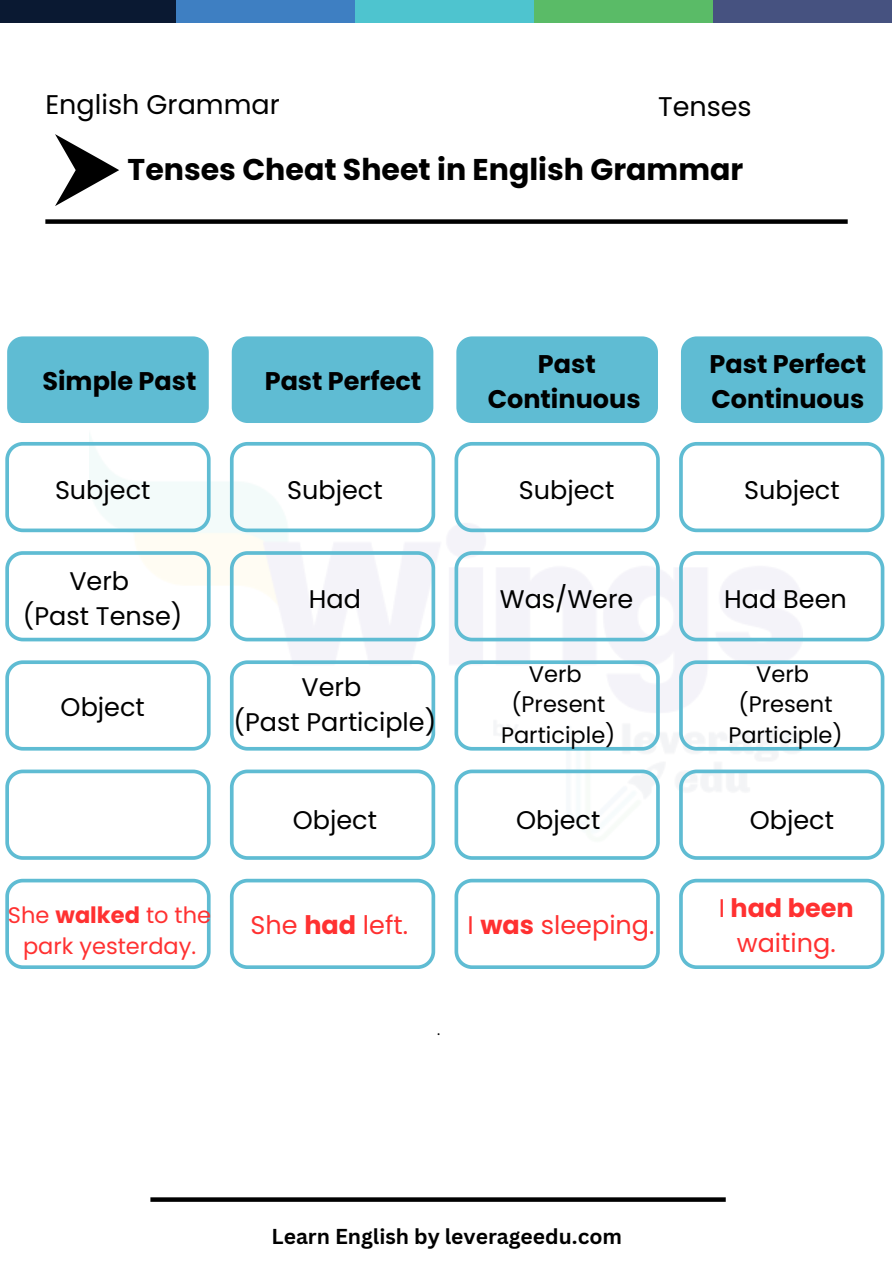
<style>
.page{position:relative;width:894px;height:1264px;background:#fff}
.page>*{position:absolute;margin:0;border:0;box-sizing:border-box;transform-origin:0 0}
.t1{font:700 30px "Poppins";color:#000}
.t2{font:27px "Poppins";color:#000}
.t3{font:25.5px/34.8px "Poppins";color:#000;text-align:center}
.t4{font:700 25.5px/34.8px "Poppins";color:#000;text-align:center}
.t5{font:25.5px/34.8px "Poppins";color:#ff3131;text-align:center}
.t6{font:22.5px/30.3px "Poppins";color:#000;text-align:center}
.t7{font:22.5px/30.3px "Poppins";color:#ff3131;text-align:center}
.t8{font:700 21px "Canva Sans";color:#000}
.t9{font:15px "Poppins";color:#000}
.s1{font-weight:700}
</style>
<div class="page">
<div style="left:0;top:0;width:176px;height:22px;background:#0a1932"></div>
<div style="left:176px;top:0;width:179px;height:22px;background:#3e7fc2"></div>
<div style="left:355px;top:0;width:179px;height:22px;background:#4ec4cf"></div>
<div style="left:534px;top:0;width:178px;height:22px;background:#5abb67"></div>
<div style="left:712px;top:0;width:179px;height:22px;background:#465280"></div>
<div style="left:45px;top:219px;width:802px;height:5px;background:#000"></div>
<svg style="left:150px;top:1197px;width:575px;height:4px;background:#151515"></svg>
<svg style="left:55px;top:134px;width:64px;height:72px"></svg>
<div style="left:7px;top:336px;width:202px;height:87px;background:#5fbcd3"></div>
<svg style="left:5px;top:439px;width:208px;height:95px"></svg>
<svg style="left:5px;top:549px;width:208px;height:93px"></svg>
<svg style="left:5px;top:660px;width:206px;height:91px"></svg>
<svg style="left:5px;top:769px;width:206px;height:91px"></svg>
<svg style="left:5px;top:878px;width:206px;height:90px"></svg>
<div style="left:232px;top:336px;width:201px;height:87px;background:#5fbcd3"></div>
<svg style="left:227px;top:441px;width:209px;height:93px"></svg>
<svg style="left:227px;top:549px;width:210px;height:94px"></svg>
<svg style="left:229px;top:658px;width:207px;height:93px"></svg>
<svg style="left:229px;top:769px;width:207px;height:91px"></svg>
<svg style="left:229px;top:878px;width:207px;height:90px"></svg>
<div style="left:456px;top:336px;width:201px;height:87px;background:#5fbcd3"></div>
<svg style="left:452px;top:441px;width:208px;height:93px"></svg>
<svg style="left:452px;top:549px;width:210px;height:94px"></svg>
<svg style="left:452px;top:658px;width:210px;height:95px"></svg>
<svg style="left:454px;top:767px;width:208px;height:93px"></svg>
<svg style="left:454px;top:878px;width:206px;height:90px"></svg>
<div style="left:681px;top:336px;width:201px;height:87px;background:#5fbcd3"></div>
<svg style="left:679px;top:441px;width:205px;height:92px"></svg>
<svg style="left:676px;top:551px;width:208px;height:92px"></svg>
<svg style="left:676px;top:658px;width:208px;height:95px"></svg>
<svg style="left:676px;top:767px;width:208px;height:93px"></svg>
<svg style="left:679px;top:878px;width:205px;height:90px"></svg>
<p class="t2" style="left:45px;top:85px;width:236px">English Grammar</p>
<h1 class="t2" style="left:658px;top:88px;width:95px">Tenses</h1>
<h4 class="t1" style="left:128px;top:148px;width:617px">Tenses Cheat Sheet in English Grammar</h4>
<h3 class="t4" style="left:42px;top:364px;width:155px">Simple Past</h3>
<h3 class="t4" style="left:265px;top:364px;width:158px">Past Perfect</h3>
<h3 class="t4" style="left:487px;top:346px;width:154px">Past<br>Continuous</h3>
<p class="t4" style="left:709px;top:346px;width:158px;text-align:left">Past Perfect<br>Continuous</p>
<h4 class="t3" style="left:55px;top:472px;width:97px">Subject</h4>
<h4 class="t3" style="left:23px;top:564px;width:161px">Verb<br>(Past Tense)</h4>
<h4 class="t3" style="left:61px;top:689px;width:86px">Object</h4>
<h4 class="t3" style="left:287px;top:472px;width:97px">Subject</h4>
<h4 class="t3" style="left:518px;top:472px;width:97px">Subject</h4>
<p class="t3" style="left:744px;top:472px;width:97px">Subject</p>
<p class="t3" style="left:309px;top:581px;width:54px">Had</p>
<h4 class="t3" style="left:233px;top:669px;width:204px">Verb<br>(Past Participle)</h4>
<h4 class="t3" style="left:293px;top:802px;width:86px">Object</h4>
<h4 class="t3" style="left:499px;top:581px;width:135px">Was/Were</h4>
<h4 class="t6" style="left:528px;top:658px;width:54px">Verb</h4>
<h4 class="t6" style="left:501px;top:689px;width:116px">(Present<br>Participle)</h4>
<h4 class="t3" style="left:516px;top:802px;width:86px">Object</h4>
<h4 class="t3" style="left:724px;top:581px;width:124px">Had Been</h4>
<h4 class="t6" style="left:756px;top:658px;width:54px">Verb</h4>
<p class="t6" style="left:728px;top:689px;width:116px">(Present<br>Participle)</p>
<h4 class="t3" style="left:749px;top:802px;width:86px">Object</h4>
<h4 class="t7" style="left:8px;top:900px;width:205px">She <span class="s1">walked</span> to the park yesterday.</h4>
<h4 class="t5" style="left:250px;top:908px;width:159px">She <span class="s1">had</span> left.</h4>
<h3 class="t5" style="left:467px;top:908px;width:189px">I <span class="s1">was</span> sleeping.</h3>
<p class="t9" style="left:437px;top:1019px;width:5px">.</p>
<p class="t5" style="left:718px;top:890px;width:136px">I <span class="s1">had been </span>waiting.</p>
<h2 class="t8" style="left:271px;top:1221px;width:352px">Learn English by leverageedu.com</h2>
</div>
